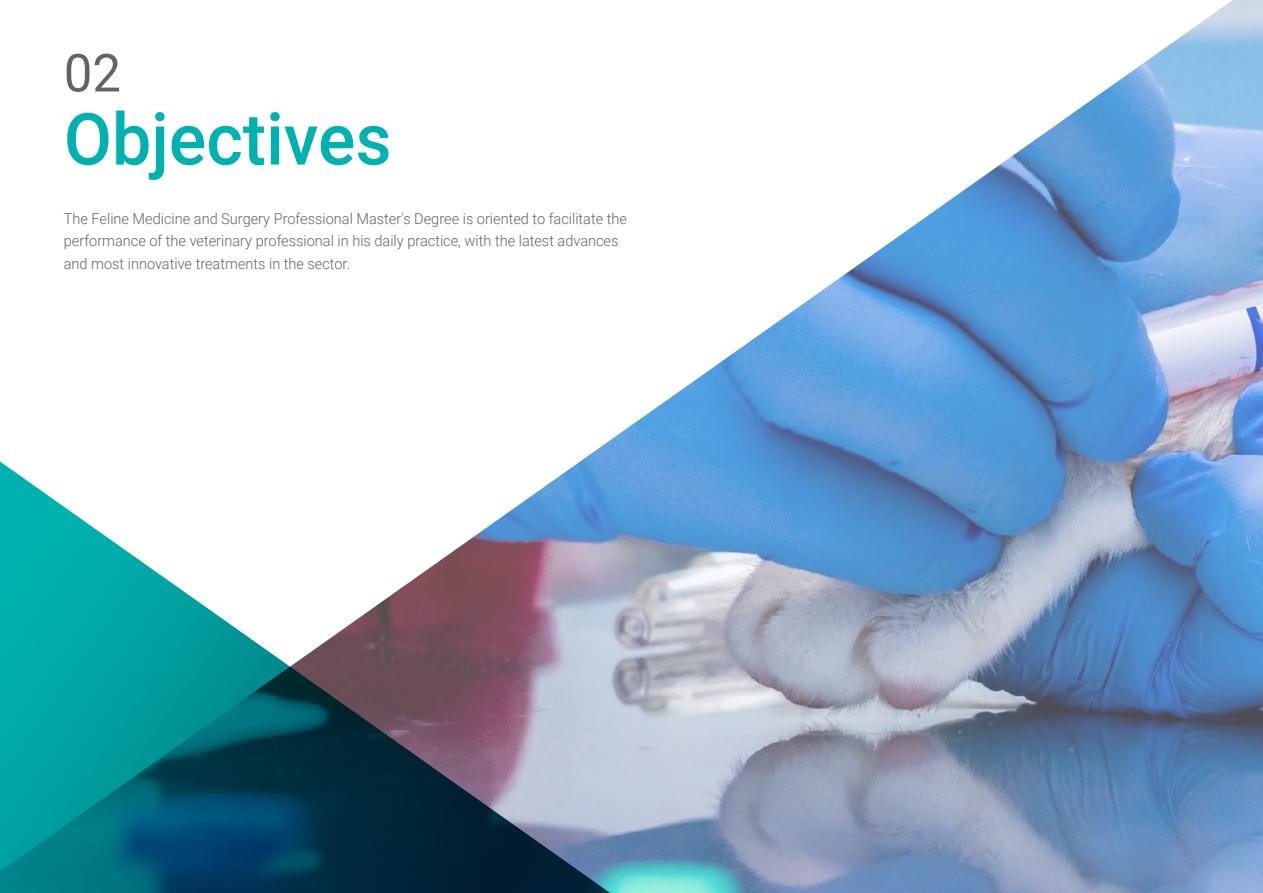
<style>
.page{position:relative;width:1263px;height:893px;background:#fff}
.page>*{position:absolute;margin:0;border:0;box-sizing:border-box;transform-origin:0 0}
.t1{font:500 72px "Roboto";color:#00b2af}
.t2{font:52.5px "Roboto";color:#61646a}
.t3{font:300 15px/22.5px "Roboto";color:#61646a}
</style>
<div class="page">
<img style="left:602px;top:0;width:661px;height:893px">
<svg style="left:0;top:446px;width:640px;height:447px"></svg>
<h2 class="t2" style="left:64px;top:36px;width:59px">02</h2>
<h1 class="t1" style="left:64px;top:89px;width:329px">Objectives</h1>
<p class="t3" style="left:64px;top:207px;width:565px">The Feline Medicine and Surgery Professional Master's Degree is oriented to facilitate the performance of the veterinary professional in his daily practice, with the latest advances and most innovative treatments in the sector.</p>
</div>
